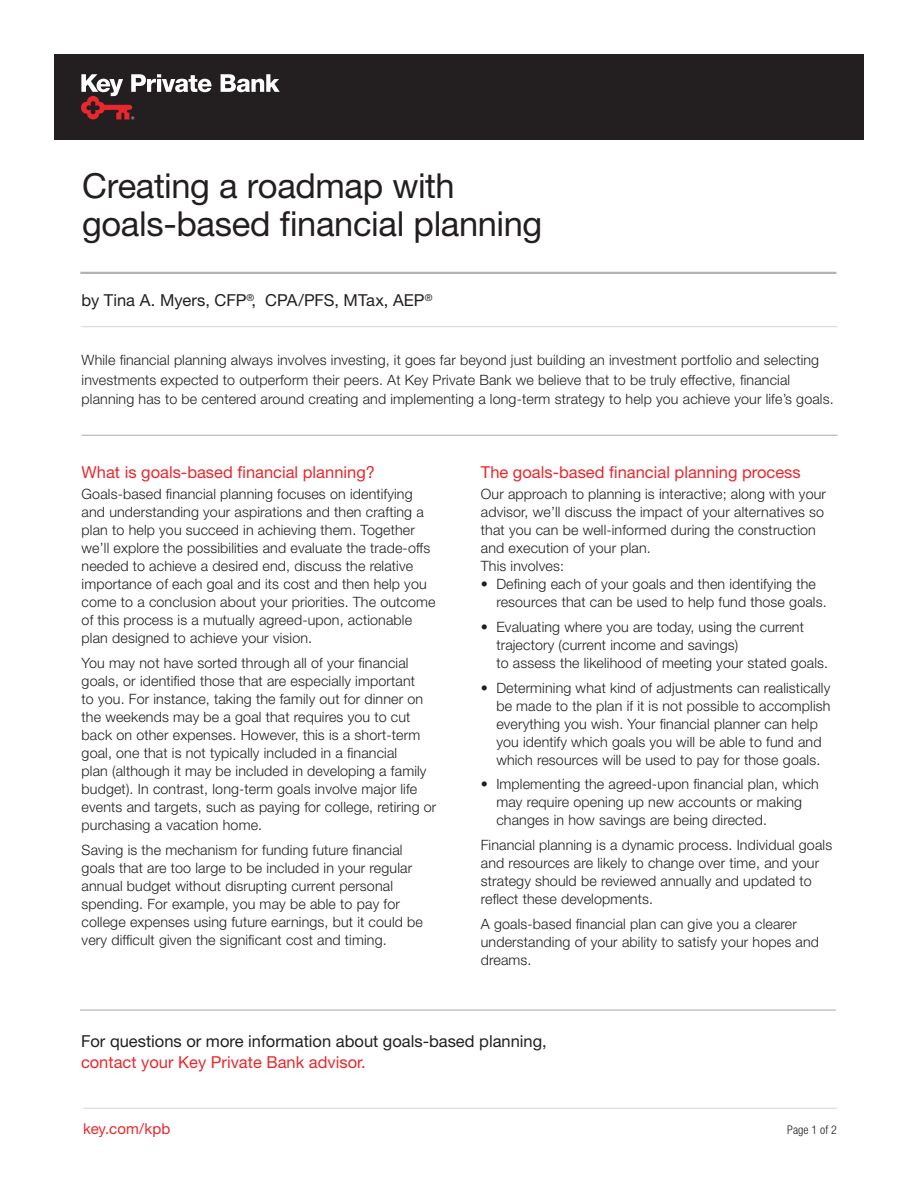
<style>
.page{position:relative;width:918px;height:1188px;background:#fff}
.page>*{position:absolute;margin:0;border:0;box-sizing:border-box;transform-origin:0 0}
._2__Headline_Title{font:34.5px/37.5px "Helvetica Neue LT Std";letter-spacing:-.015em;color:#231f20}
._11__CTA_11_14_Roman{font:16.5px/21px "Helvetica Neue LT Std";color:#231f20}
._4b__Subhead_11_14_R{font:16.5px "Helvetica Neue LT Std";color:#e9282d}
._2a__Author_Byline_1{font:16.5px "Helvetica Neue LT Std";letter-spacing:-.005em;color:#231f20}
._10__URL{font:15px "Helvetica Neue LT Std";letter-spacing:.005em;color:#e9282d}
._3_Body_Copy_9_5_12{font:300 14.25px/18px "Helvetica Neue LT Std";letter-spacing:.01em;color:#231f20}
._3a__Intro_9_5_13_bl{font:300 14.25px/19.5px "Helvetica Neue LT Std";letter-spacing:.01em;color:#231f20}
._12_Page_Number{font:300 condensed 12px "Helvetica Neue LT Std";letter-spacing:.005em;color:#231f20}
.s1{color:#e9282d}
</style>
<div class="page">
<div style="left:54px;top:54px;width:810px;height:86px;background:#231f20"></div>
<svg style="left:221px;top:74px;width:59px;height:18px"></svg>
<svg style="left:81px;top:74px;width:131px;height:45px"></svg>
<hr style="left:82px;top:435px;width:756px;height:1px;background:#b4b2b2">
<hr style="left:83px;top:1108px;width:754px;height:1px;background:#b4b2b2">
<hr style="left:80px;top:272px;width:756px;height:2px;background:#b4b2b2">
<hr style="left:82px;top:326px;width:756px;height:1px;background:#b4b2b2">
<hr style="left:80px;top:1010px;width:756px;height:1px;background:#b4b2b2">
<p class="_2__Headline_Title" style="left:82px;top:167px;width:462px">Creating a roadmap with goals-based financial planning</p>
<p class="_2a__Author_Byline_1" style="left:82px;top:290px;width:352px">by Tina A. Myers, CFP<sup>®</sup>, CPA/PFS, MTax, AEP<sup>®</sup></p>
<p class="_3a__Intro_9_5_13_bl" style="left:82px;top:350px;width:754px">While financial planning always involves investing, it goes far beyond just building an investment portfolio and selecting investments expected to outperform their peers. At Key Private Bank we believe that to be truly effective, financial planning has to be centered around creating and implementing a long-term strategy to help you achieve your life’s goals.</p>
<p class="_4b__Subhead_11_14_R" style="left:82px;top:462px;width:295px">What is goals-based financial planning?</p>
<p class="_3_Body_Copy_9_5_12" style="left:82px;top:485px;width:356px">Goals-based financial planning focuses on identifying and understanding your aspirations and then crafting a plan to help you succeed in achieving them. Together we’ll explore the possibilities and evaluate the trade-offs needed to achieve a desired end, discuss the relative importance of each goal and its cost and then help you come to a conclusion about your priorities. The outcome of this process is a mutually agreed-upon, actionable plan designed to achieve your vision.</p>
<p class="_3_Body_Copy_9_5_12" style="left:82px;top:654px;width:356px">You may not have sorted through all of your financial goals, or identified those that are especially important<br>to you. For instance, taking the family out for dinner on the weekends may be a goal that requires you to cut back on other expenses. However, this is a short-term goal, one that is not typically included in a financial<br>plan (although it may be included in developing a family budget). In contrast, long-term goals involve major life events and targets, such as paying for college, retiring or purchasing a vacation home.</p>
<p class="_3_Body_Copy_9_5_12" style="left:82px;top:840px;width:343px">Saving is the mechanism for funding future financial goals that are too large to be included in your regular annual budget without disrupting current personal spending. For example, you may be able to pay for college expenses using future earnings, but it could be very difficult given the significant cost and timing.</p>
<p class="_4b__Subhead_11_14_R" style="left:481px;top:462px;width:321px">The goals-based financial planning process</p>
<p class="_3_Body_Copy_9_5_12" style="left:481px;top:485px;width:347px">Our approach to planning is interactive; along with your advisor, we’ll discuss the impact of your alternatives so that you can be well-informed during the construction and execution of your plan.<br>This involves:</p>
<p class="_3_Body_Copy_9_5_12" style="left:496px;top:575px;width:332px;text-indent:-15px">• Defining each of your goals and then identifying the resources that can be used to help fund those goals.</p>
<p class="_3_Body_Copy_9_5_12" style="left:496px;top:618px;width:333px;text-indent:-15px">• Evaluating where you are today, using the current trajectory (current income and savings)<br>to assess the likelihood of meeting your stated goals.</p>
<p class="_3_Body_Copy_9_5_12" style="left:496px;top:678px;width:336px;text-indent:-15px">• Determining what kind of adjustments can realistically be made to the plan if it is not possible to accomplish everything you wish. Your financial planner can help you identify which goals you will be able to fund and which resources will be used to pay for those goals.</p>
<p class="_3_Body_Copy_9_5_12" style="left:496px;top:775px;width:324px;text-indent:-15px">• Implementing the agreed-upon financial plan, which may require opening up new accounts or making changes in how savings are being directed.</p>
<p class="_3_Body_Copy_9_5_12" style="left:481px;top:836px;width:353px">Financial planning is a dynamic process. Individual goals and resources are likely to change over time, and your strategy should be reviewed annually and updated to reflect these developments.</p>
<p class="_3_Body_Copy_9_5_12" style="left:481px;top:915px;width:340px">A goals-based financial plan can give you a clearer understanding of your ability to satisfy your hopes and dreams.</p>
<p class="_11__CTA_11_14_Roman" style="left:81px;top:1031px;width:467px">For questions or more information about goals-based planning, <span class="s1">contact your Key Private Bank advisor.</span></p>
<p class="_10__URL" style="left:83px;top:1120px;width:89px">key.com/kpb</p>
<p class="_12_Page_Number" style="left:787px;top:1123px;width:51px">Page 1 of 2</p>
</div>
